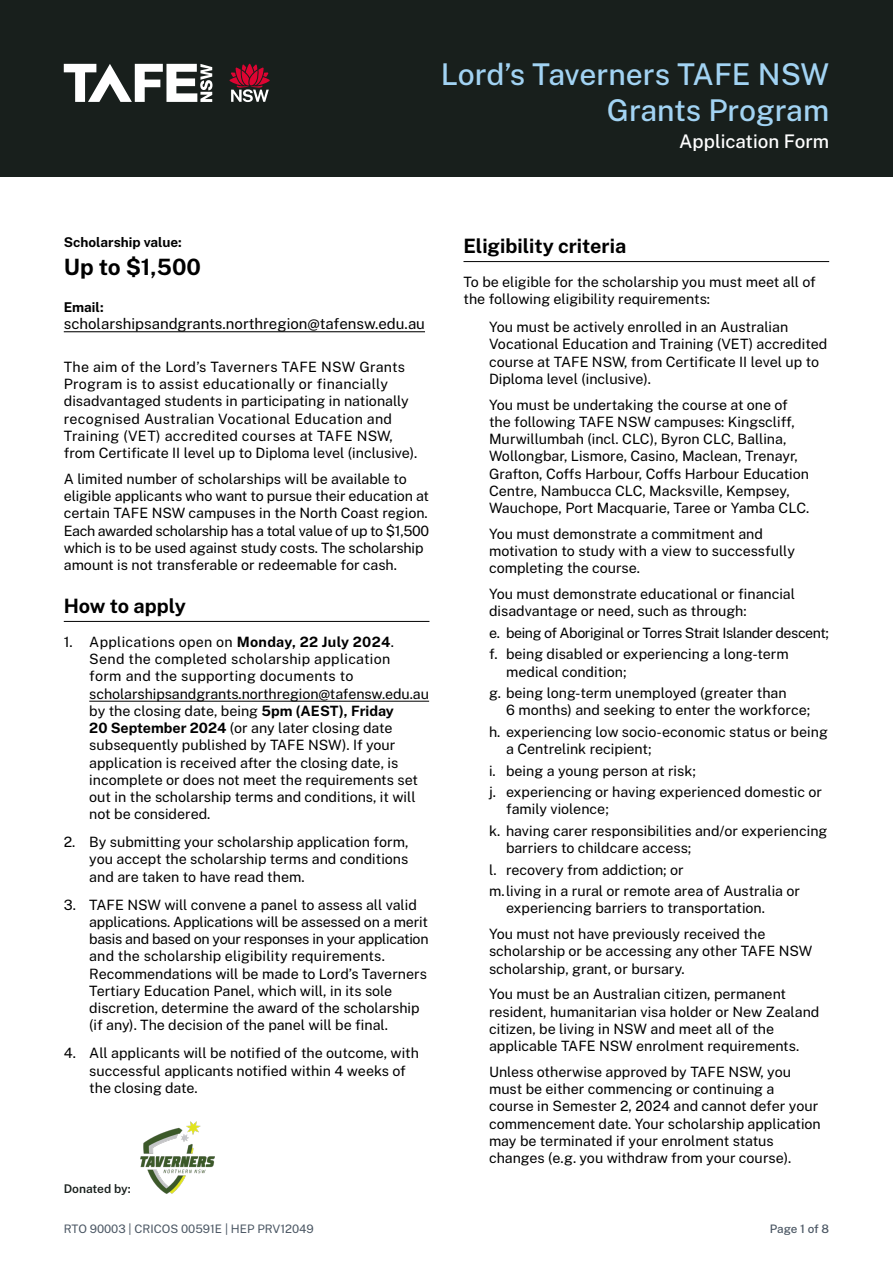
<style>
.page{position:relative;width:893px;height:1263px;background:#fff}
.page>*{position:absolute;margin:0;border:0;box-sizing:border-box;transform-origin:0 0}
.t1{font:500 30px/36px "Public Sans";color:#a2d3f3;text-align:right}
.t2{font:700 22.5px "Public Sans";color:#000}
.t3{font:700 19.8px "Public Sans";color:#000}
.t4{font:500 18.75px "Public Sans";color:#fff}
.t5{font:15px "Public Sans";color:#000}
.t6{font:14.25px/17.2px "Public Sans";color:#000}
.t7{font:14.25px/21.5px "Public Sans";letter-spacing:-.03em;color:#000}
.t8{font:700 13.5px "Public Sans";color:#000}
.t9{font:600 12px "Public Sans";color:#181f1c}
.t10{font:11.7px "Public Sans";color:#4a5663}
.t11{font:500 11.7px "Public Sans";letter-spacing:-.015em;color:#4a5663}
.s1{font-weight:700}
</style>
<div class="page">
<div style="left:0;top:0;width:893px;height:177px;background:#181f1c"></div>
<svg style="left:64px;top:64px;width:148px;height:38px"></svg>
<svg style="left:230px;top:64px;width:40px;height:38px"></svg>
<hr style="left:64px;top:331px;width:361px;height:1px;background:#000">
<hr style="left:64px;top:621px;width:365px;height:1px;background:#000">
<hr style="left:89px;top:701px;width:340px;height:1px;background:#000">
<hr style="left:463px;top:261px;width:366px;height:1px;background:#000">
<img style="left:140px;top:1121px;width:75px;height:73px">
<h1 class="t1" style="left:441px;top:54px;width:390px">Lord’s Taverners TAFE NSW<br>Grants Program</h1>
<h3 class="t4" style="left:679px;top:127px;width:151px">Application Form</h3>
<p class="t8" style="left:64px;top:232px;width:120px">Scholarship value:</p>
<h2 class="t2" style="left:64px;top:250px;width:139px">Up to $1,500</h2>
<p class="t8" style="left:64px;top:297px;width:41px">Email:</p>
<p class="t5" style="left:64px;top:312px;width:363px">scholarshipsandgrants.northregion@tafensw.edu.au</p>
<p class="t6" style="left:64px;top:357px;width:355px">The aim of the Lord’s Taverners TAFE NSW Grants Program is to assist educationally or financially disadvantaged students in participating in nationally recognised Australian Vocational Education and Training (VET) accredited courses at TAFE NSW, from Certificate II level up to Diploma level (inclusive).</p>
<p class="t6" style="left:64px;top:469px;width:367px">A limited number of scholarships will be available to eligible applicants who want to pursue their education at certain TAFE NSW campuses in the North Coast region.<br>Each awarded scholarship has a total value of up to $1,500 which is to be used against study costs. The scholarship amount is not transferable or redeemable for cash.</p>
<h3 class="t3" style="left:64px;top:590px;width:124px">How to apply</h3>
<p class="t6" style="left:89px;top:632px;width:341px;text-indent:-26px">1. Applications open on <span class="s1">Monday, 22 July 2024</span>.<br>Send the completed scholarship application<br>form and the supporting documents to scholarshipsandgrants.northregion@tafensw.edu.au by the closing date, being <span class="s1">5pm (AEST), Friday<br>20 September 2024</span> (or any later closing date subsequently published by TAFE NSW). If your application is received after the closing date, is incomplete or does not meet the requirements set out in the scholarship terms and conditions, it will not be considered.</p>
<p class="t6" style="left:89px;top:832px;width:321px;text-align:justify;text-indent:-26px">2. By submitting your scholarship application form, you accept the scholarship terms and conditions and are taken to have read them.</p>
<p class="t6" style="left:89px;top:895px;width:341px;text-indent:-26px">3. TAFE NSW will convene a panel to assess all valid applications. Applications will be assessed on a merit basis and based on your responses in your application and the scholarship eligibility requirements.<br>Recommendations will be made to Lord’s Taverners Tertiary Education Panel, which will, in its sole discretion, determine the award of the scholarship (if any). The decision of the panel will be final.</p>
<p class="t6" style="left:89px;top:1043px;width:331px;text-indent:-26px">4. All applicants will be notified of the outcome, with successful applicants notified within 4 weeks of the closing date.</p>
<p class="t9" style="left:64px;top:1180px;width:69px">Donated by:</p>
<h3 class="t3" style="left:463px;top:230px;width:164px">Eligibility criteria</h3>
<p class="t6" style="left:463px;top:272px;width:354px">To be eligible for the scholarship you must meet all of the following eligibility requirements:</p>
<p class="t6" style="left:489px;top:317px;width:340px">You must be actively enrolled in an Australian Vocational Education and Training (VET) accredited course at TAFE NSW, from Certificate II level up to Diploma level (inclusive).</p>
<p class="t6" style="left:489px;top:395px;width:322px">You must be undertaking the course at one of the following TAFE NSW campuses: Kingscliff, Murwillumbah (incl. CLC), Byron CLC, Ballina, Wollongbar, Lismore, Casino, Maclean, Trenayr, Grafton, Coffs Harbour, Coffs Harbour Education Centre, Nambucca CLC, Macksville, Kempsey, Wauchope, Port Macquarie, Taree or Yamba CLC.</p>
<p class="t6" style="left:489px;top:524px;width:307px">You must demonstrate a commitment and motivation to study with a view to successfully completing the course.</p>
<p class="t6" style="left:489px;top:584px;width:308px">You must demonstrate educational or financial disadvantage or need, such as through:</p>
<p class="t7" style="left:489px;top:621px;width:341px">e. being of Aboriginal or Torres Strait Islander descent; f. being disabled or experiencing a long-term</p>
<p class="t6" style="left:489px;top:660px;width:299px;line-height:21.5px;text-indent:17px">medical condition;<br>g. being long-term unemployed (greater than</p>
<p class="t6" style="left:489px;top:698px;width:340px;line-height:21.5px;text-align:center">6 months) and seeking to enter the workforce;<br>h. experiencing low socio-economic status or being</p>
<p class="t6" style="left:489px;top:737px;width:335px;line-height:21.5px;text-indent:17px">a Centrelink recipient;<br>i. being a young person at risk;<br>j. experiencing or having experienced domestic or</p>
<p class="t6" style="left:489px;top:797px;width:340px;line-height:21.5px;text-indent:17px">family violence;<br>k. having carer responsibilities and/or experiencing</p>
<p class="t6" style="left:489px;top:836px;width:312px;line-height:21.5px;text-indent:17px">barriers to childcare access;<br>l. recovery from addiction; or<br>m.living in a rural or remote area of Australia or</p>
<p class="t6" style="left:489px;top:894px;width:278px;line-height:25.8px;text-align:right">experiencing barriers to transportation.<br>You must not have previously received the</p>
<p class="t6" style="left:489px;top:942px;width:325px">scholarship or be accessing any other TAFE NSW scholarship, grant, or bursary.</p>
<p class="t6" style="left:489px;top:985px;width:332px">You must be an Australian citizen, permanent resident, humanitarian visa holder or New Zealand citizen, be living in NSW and meet all of the applicable TAFE NSW enrolment requirements.</p>
<p class="t6" style="left:489px;top:1062px;width:333px">Unless otherwise approved by TAFE NSW, you must be either commencing or continuing a course in Semester 2, 2024 and cannot defer your commencement date. Your scholarship application may be terminated if your enrolment status changes (e.g. you withdraw from your course).</p>
<p class="t10" style="left:64px;top:1220px;width:252px">RTO 90003 | CRICOS 00591E | HEP PRV12049</p>
<p class="t11" style="left:770px;top:1220px;width:61px">Page 1 of 8</p>
</div>
